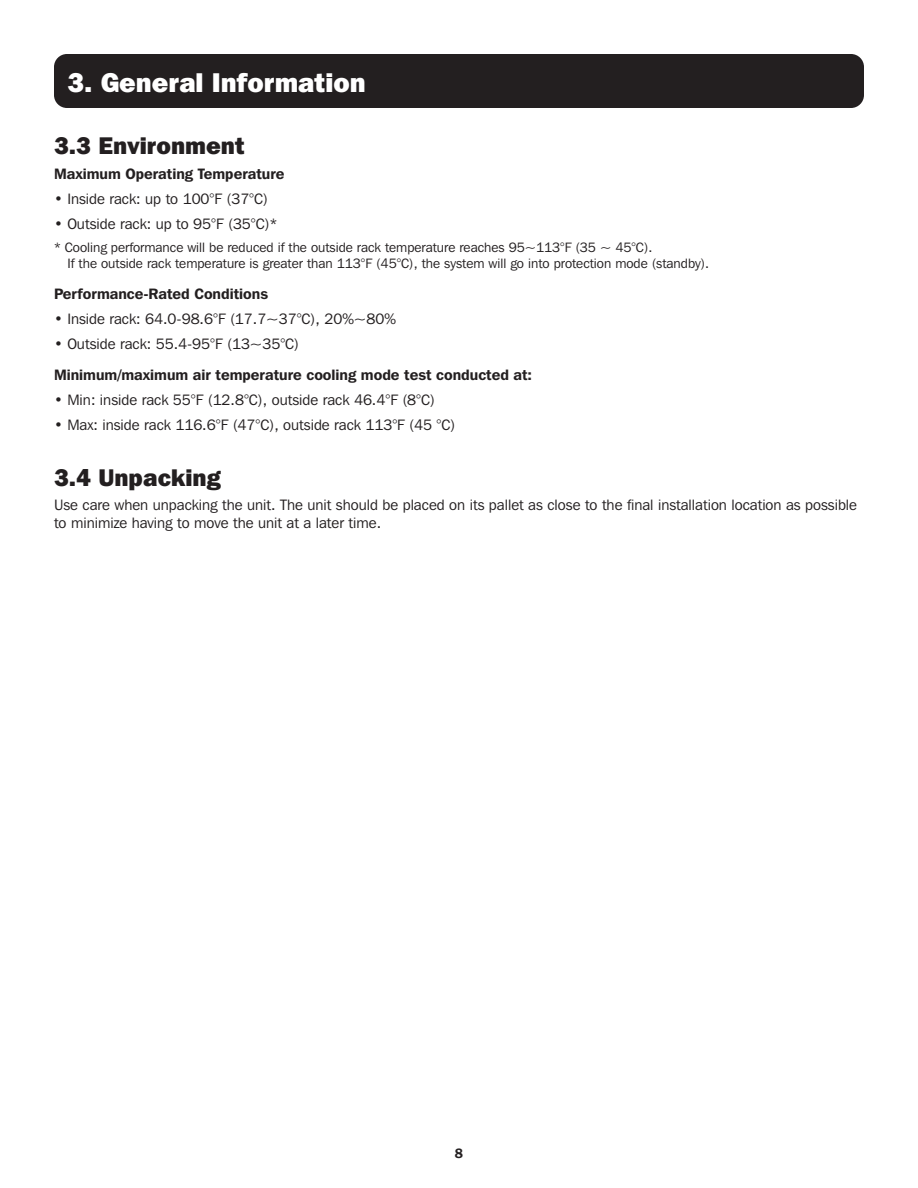
<style>
.page{position:relative;width:918px;height:1188px;background:#fff}
.page>*{position:absolute;margin:0;border:0;box-sizing:border-box;transform-origin:0 0}
.t1{font:800 27px "Franklin Gothic IT Cby BT";color:#fff}
.t2{font:800 24px "Franklin Gothic IT Cby BT";color:#231f20}
.t3{font:15px/18px "Franklin Gothic IT Cby BT";color:#231f20}
.t4{font:600 15px "Franklin Gothic IT Cby BT";color:#231f20}
.t5{font:13.5px/16.2px "Franklin Gothic IT Cby BT";color:#231f20}
.t6{font:600 13.5px "Franklin Gothic IT Cby BT";color:#231f20}
</style>
<div class="page">
<div style="left:54px;top:54px;width:810px;height:54px;background:#231f20;border-radius:13px"></div>
<p class="t1" style="left:68px;top:65px;width:300px">3. General Information</p>
<p class="t2" style="left:54px;top:131px;width:192px">3.3 Environment</p>
<p class="t4" style="left:54px;top:164px;width:232px">Maximum Operating Temperature</p>
<p class="t3" style="left:54px;top:189px;width:216px">• Inside rack: up to 100°F (37°C)</p>
<p class="t3" style="left:54px;top:214px;width:225px">• Outside rack: up to 95°F (35°C)*</p>
<p class="t5" style="left:68px;top:239px;width:643px;text-indent:-14px">* Cooling performance will be reduced if the outside rack temperature reaches 95~113°F (35 ~ 45°C).<br>If the outside rack temperature is greater than 113°F (45°C), the system will go into protection mode (standby).</p>
<p class="t4" style="left:54px;top:285px;width:216px">Performance-Rated Conditions</p>
<p class="t3" style="left:54px;top:310px;width:343px">• Inside rack: 64.0-98.6°F (17.7~37°C), 20%~80%</p>
<p class="t3" style="left:54px;top:334px;width:247px">• Outside rack: 55.4-95°F (13~35°C)</p>
<p class="t4" style="left:54px;top:366px;width:480px">Minimum/maximum air temperature cooling mode test conducted at:</p>
<p class="t3" style="left:54px;top:391px;width:383px">• Min: inside rack 55°F (12.8°C), outside rack 46.4°F (8°C)</p>
<p class="t3" style="left:54px;top:415px;width:403px">• Max: inside rack 116.6°F (47°C), outside rack 113°F (45 °C)</p>
<p class="t2" style="left:54px;top:462px;width:169px">3.4 Unpacking</p>
<p class="t3" style="left:54px;top:496px;width:805px">Use care when unpacking the unit. The unit should be placed on its pallet as close to the final installation location as possible to minimize having to move the unit at a later time.</p>
<p class="t6" style="left:455px;top:1145px;width:10px">8</p>
</div>
